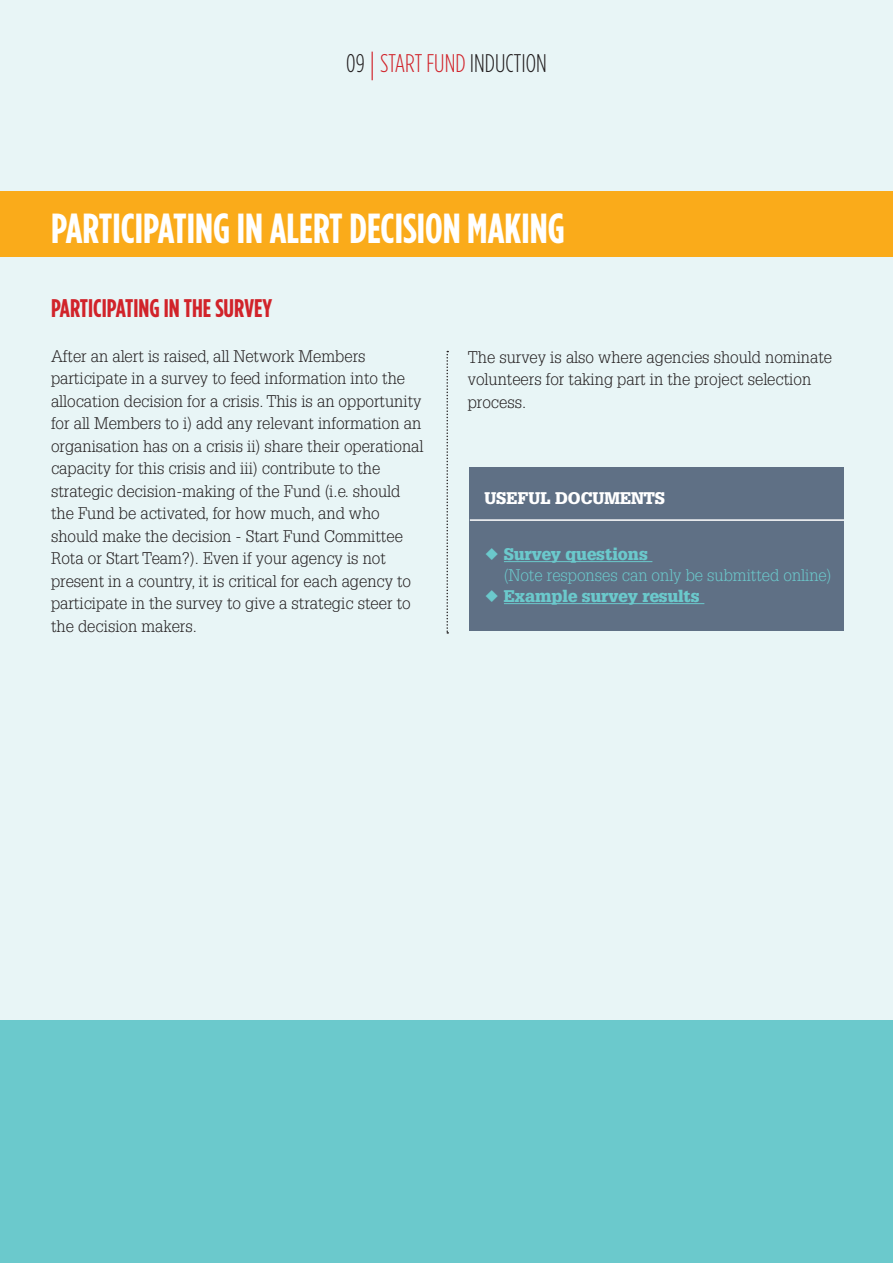
<style>
.page{position:relative;width:893px;height:1263px;background:#fff}
.page>*{position:absolute;margin:0;border:0;box-sizing:border-box;transform-origin:0 0}
.t1{font:700 42px "Gotham Condensed";color:#fff}
.t2{font:700 25.5px "Gotham Condensed";color:#d1232a}
.t3{font:300 25.5px "Gotham Condensed";color:#231f20}
.t4{font:300 16.5px/22.5px "Glypha";color:#231f20}
.t5{font:300 16.5px "Glypha";color:#6bc9cc}
.t6{font:900 16.5px "Glypha";color:#6bc9cc}
.t7{font:900 16.5px "Glypha";color:#fff}
.s1{font-size:33px;color:#d1232a}
.s2{color:#d1232a}
</style>
<div class="page">
<div style="left:0;top:0;width:893px;height:1114px;background:#e8f5f6"></div>
<div style="left:0;top:191px;width:893px;height:66px;background:#faab1a"></div>
<div style="left:0;top:1020px;width:893px;height:243px;background:#6bc9cc"></div>
<svg style="left:446px;top:351px;width:2px;height:283px"></svg>
<div style="left:470px;top:468px;width:374px;height:163px;background:#5f7085"></div>
<hr style="left:470px;top:519px;width:374px;height:2px;background:#fff">
<hr style="left:504px;top:561px;width:148px;height:1px;background:#6bc9cc">
<hr style="left:504px;top:603px;width:200px;height:1px;background:#6bc9cc">
<h2 class="t3" style="left:346px;top:49px;width:202px">09 <span class="s1">|</span> <span class="s2">START FUND</span> INDUCTION</h2>
<h1 class="t1" style="left:51px;top:204px;width:515px">PARTICIPATING IN ALERT DECISION MAKING</h1>
<h2 class="t2" style="left:51px;top:293px;width:223px">PARTICIPATING IN THE SURVEY</h2>
<p class="t4" style="left:51px;top:345px;width:374px">After an alert is raised, all Network Members participate in a survey to feed information into the allocation decision for a crisis. This is an opportunity for all Members to i) add any relevant information an organisation has on a crisis ii) share their operational capacity for this crisis and iii) contribute to the strategic decision-making of the Fund (i.e. should the Fund be activated, for how much, and who should make the decision - Start Fund Committee Rota or Start Team?). Even if your agency is not present in a country, it is critical for each agency to participate in the survey to give a strategic steer to the decision makers.</p>
<p class="t4" style="left:468px;top:346px;width:366px">The survey is also where agencies should nominate volunteers for taking part in the project selection process.</p>
<p class="t7" style="left:484px;top:488px;width:98px">Useful docum</p>
<p class="t7" style="left:620px;top:488px;width:36px">ents</p>
<p class="t6" style="left:504px;top:544px;width:145px">Survey questions</p>
<p class="t5" style="left:504px;top:566px;width:329px">(Note responses can only be submitted online)</p>
<p class="t6" style="left:504px;top:586px;width:197px">Example survey results</p>
</div>
